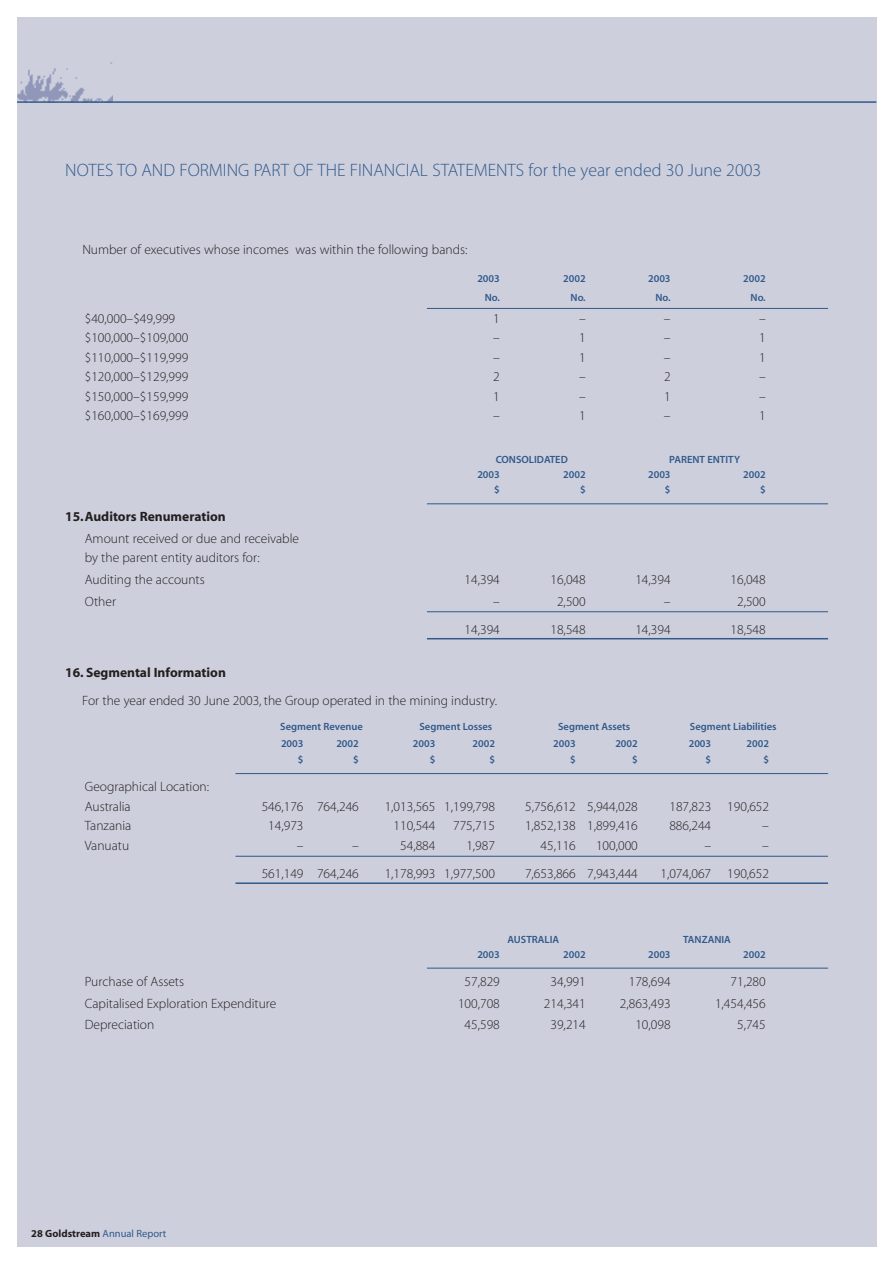
<style>
.page{position:relative;width:893px;height:1262px;background:#fff}
.page>*{position:absolute;margin:0;border:0;box-sizing:border-box;transform-origin:0 0}
.t1{font:18px "Myriad MM 215 600";color:#31598a}
.t2{font:13.5px/19.5px "Myriad MM 215 600";color:#231f1f}
.t3{font:13.5px "Myriad MM 700 600";color:#231f1f}
.t4{font:10.5px "Myriad MM 565 600";color:#31598a}
.t5{font:10.5px "Myriad MM 700 600";color:#231f1f}
.s1{font-family:"Myriad MM 400 600";color:#31598a}
</style>
<div class="page">
<div style="left:17px;top:17px;width:859px;height:1229px;background:#cdcfdd"></div>
<hr style="left:427px;top:308px;width:401px;height:1px;background:#31598a">
<hr style="left:427px;top:503px;width:401px;height:1px;background:#31598a">
<hr style="left:427px;top:611px;width:401px;height:1px;background:#31598a">
<hr style="left:427px;top:638px;width:401px;height:1px;background:#31598a">
<hr style="left:235px;top:773px;width:593px;height:1px;background:#31598a">
<hr style="left:235px;top:856px;width:593px;height:1px;background:#31598a">
<hr style="left:235px;top:882px;width:593px;height:2px;background:#31598a">
<hr style="left:427px;top:967px;width:401px;height:1px;background:#31598a">
<img style="left:17px;top:62px;width:96px;height:39px">
<hr style="left:17px;top:101px;width:859px;height:2px;background:#31598a">
<h1 class="t1" style="left:65px;top:163px;width:697px">NOTES TO AND FORMING PART OF THE FINANCIAL STATEMENTS for the year ended 30 June 2003</h1>
<p class="t2" style="left:82px;top:240px;width:386px">Number of executives whose incomes was within the following bands:</p>
<p class="t4" style="left:477px;top:274px;width:24px">2003</p>
<p class="t4" style="left:563px;top:274px;width:24px">2002</p>
<p class="t4" style="left:648px;top:274px;width:24px">2003</p>
<p class="t4" style="left:743px;top:274px;width:24px">2002</p>
<p class="t4" style="left:484px;top:294px;width:17px">No.</p>
<p class="t4" style="left:570px;top:294px;width:17px">No.</p>
<p class="t4" style="left:655px;top:294px;width:17px">No.</p>
<p class="t4" style="left:750px;top:294px;width:17px">No.</p>
<p class="t2" style="left:85px;top:310px;width:92px">$40,000–$49,999</p>
<p class="t2" style="left:493px;top:310px;width:8px">1</p>
<p class="t2" style="left:579px;top:310px;width:8px">–</p>
<p class="t2" style="left:663px;top:310px;width:8px">–</p>
<p class="t2" style="left:759px;top:310px;width:8px">–</p>
<p class="t2" style="left:85px;top:329px;width:105px">$100,000–$109,000</p>
<p class="t2" style="left:493px;top:329px;width:8px">–</p>
<p class="t2" style="left:579px;top:329px;width:8px">1</p>
<p class="t2" style="left:663px;top:329px;width:8px">–</p>
<p class="t2" style="left:759px;top:329px;width:8px">1</p>
<p class="t2" style="left:85px;top:349px;width:105px">$110,000–$119,999</p>
<p class="t2" style="left:493px;top:349px;width:8px">–</p>
<p class="t2" style="left:579px;top:349px;width:8px">1</p>
<p class="t2" style="left:663px;top:349px;width:8px">–</p>
<p class="t2" style="left:759px;top:349px;width:8px">1</p>
<p class="t2" style="left:85px;top:368px;width:105px">$120,000–$129,999</p>
<p class="t2" style="left:493px;top:368px;width:8px">2</p>
<p class="t2" style="left:579px;top:368px;width:8px">–</p>
<p class="t2" style="left:664px;top:368px;width:8px">2</p>
<p class="t2" style="left:759px;top:368px;width:8px">–</p>
<p class="t2" style="left:85px;top:388px;width:105px">$150,000–$159,999</p>
<p class="t2" style="left:493px;top:388px;width:8px">1</p>
<p class="t2" style="left:579px;top:388px;width:8px">–</p>
<p class="t2" style="left:664px;top:388px;width:8px">1</p>
<p class="t2" style="left:759px;top:388px;width:8px">–</p>
<p class="t2" style="left:85px;top:407px;width:105px">$160,000–$169,999</p>
<p class="t2" style="left:493px;top:407px;width:8px">–</p>
<p class="t2" style="left:579px;top:407px;width:8px">1</p>
<p class="t2" style="left:663px;top:407px;width:8px">–</p>
<p class="t2" style="left:759px;top:407px;width:8px">1</p>
<p class="t4" style="left:495px;top:456px;width:74px">CONSOLIDATED</p>
<p class="t4" style="left:669px;top:456px;width:72px">PARENT ENTITY</p>
<p class="t4" style="left:477px;top:471px;width:24px">2003</p>
<p class="t4" style="left:563px;top:471px;width:24px">2002</p>
<p class="t4" style="left:648px;top:471px;width:24px">2003</p>
<p class="t4" style="left:743px;top:471px;width:24px">2002</p>
<p class="t4" style="left:494px;top:486px;width:7px">$</p>
<p class="t4" style="left:580px;top:486px;width:7px">$</p>
<p class="t4" style="left:665px;top:486px;width:7px">$</p>
<p class="t4" style="left:760px;top:486px;width:7px">$</p>
<p class="t3" style="left:65px;top:512px;width:162px">15.Auditors Renumeration</p>
<p class="t2" style="left:85px;top:530px;width:216px">Amount received or due and receivable by the parent entity auditors for:</p>
<p class="t2" style="left:85px;top:571px;width:121px">Auditing the accounts</p>
<p class="t2" style="left:464px;top:571px;width:37px">14,394</p>
<p class="t2" style="left:550px;top:571px;width:37px">16,048</p>
<p class="t2" style="left:635px;top:571px;width:37px">14,394</p>
<p class="t2" style="left:730px;top:571px;width:37px">16,048</p>
<p class="t2" style="left:85px;top:592px;width:33px">Other</p>
<p class="t2" style="left:493px;top:592px;width:8px">–</p>
<p class="t2" style="left:557px;top:592px;width:30px">2,500</p>
<p class="t2" style="left:663px;top:592px;width:8px">–</p>
<p class="t2" style="left:737px;top:592px;width:30px">2,500</p>
<p class="t2" style="left:464px;top:620px;width:37px">14,394</p>
<p class="t2" style="left:550px;top:620px;width:37px">18,548</p>
<p class="t2" style="left:635px;top:620px;width:37px">14,394</p>
<p class="t2" style="left:730px;top:620px;width:37px">18,548</p>
<p class="t3" style="left:65px;top:667px;width:162px">16. Segmental Information</p>
<p class="t2" style="left:82px;top:692px;width:416px">For the year ended 30 June 2003, the Group operated in the mining industry.</p>
<p class="t4" style="left:280px;top:722px;width:84px">Segment Revenue</p>
<p class="t4" style="left:419px;top:722px;width:74px">Segment Losses</p>
<p class="t4" style="left:558px;top:722px;width:74px">Segment Assets</p>
<p class="t4" style="left:689px;top:722px;width:88px">Segment Liabilities</p>
<p class="t4" style="left:281px;top:739px;width:24px">2003</p>
<p class="t4" style="left:336px;top:739px;width:24px">2002</p>
<p class="t4" style="left:413px;top:739px;width:24px">2003</p>
<p class="t4" style="left:472px;top:739px;width:24px">2002</p>
<p class="t4" style="left:553px;top:739px;width:24px">2003</p>
<p class="t4" style="left:615px;top:739px;width:24px">2002</p>
<p class="t4" style="left:688px;top:739px;width:24px">2003</p>
<p class="t4" style="left:746px;top:739px;width:24px">2002</p>
<p class="t4" style="left:298px;top:755px;width:7px">$</p>
<p class="t4" style="left:353px;top:755px;width:7px">$</p>
<p class="t4" style="left:430px;top:755px;width:7px">$</p>
<p class="t4" style="left:489px;top:755px;width:7px">$</p>
<p class="t4" style="left:570px;top:755px;width:7px">$</p>
<p class="t4" style="left:632px;top:755px;width:7px">$</p>
<p class="t4" style="left:705px;top:755px;width:7px">$</p>
<p class="t4" style="left:763px;top:755px;width:7px">$</p>
<p class="t2" style="left:85px;top:778px;width:126px">Geographical Location:<br>Australia</p>
<p class="t2" style="left:262px;top:797px;width:99px">546,176 764,246</p>
<p class="t2" style="left:384px;top:797px;width:112px">1,013,565 1,199,798</p>
<p class="t2" style="left:525px;top:797px;width:114px">5,756,612 5,944,028</p>
<p class="t2" style="left:669px;top:797px;width:101px">187,823 190,652</p>
<p class="t2" style="left:85px;top:817px;width:48px">Tanzania</p>
<p class="t2" style="left:268px;top:817px;width:37px">14,973</p>
<p class="t2" style="left:393px;top:817px;width:43px">110,544</p>
<p class="t2" style="left:453px;top:817px;width:43px">775,715</p>
<p class="t2" style="left:525px;top:817px;width:114px">1,852,138 1,899,416</p>
<p class="t2" style="left:669px;top:817px;width:43px">886,244</p>
<p class="t2" style="left:762px;top:817px;width:8px">–</p>
<p class="t2" style="left:85px;top:837px;width:46px">Vanuatu</p>
<p class="t2" style="left:297px;top:837px;width:8px">–</p>
<p class="t2" style="left:352px;top:837px;width:8px">–</p>
<p class="t2" style="left:400px;top:837px;width:37px">54,884</p>
<p class="t2" style="left:466px;top:837px;width:30px">1,987</p>
<p class="t2" style="left:540px;top:837px;width:37px">45,116</p>
<p class="t2" style="left:596px;top:837px;width:43px">100,000</p>
<p class="t2" style="left:704px;top:837px;width:8px">–</p>
<p class="t2" style="left:762px;top:837px;width:8px">–</p>
<p class="t2" style="left:262px;top:865px;width:99px">561,149 764,246</p>
<p class="t2" style="left:384px;top:865px;width:112px">1,178,993 1,977,500</p>
<p class="t2" style="left:525px;top:865px;width:114px">7,653,866 7,943,444</p>
<p class="t2" style="left:660px;top:865px;width:110px">1,074,067 190,652</p>
<p class="t4" style="left:507px;top:935px;width:53px">AUSTRALIA</p>
<p class="t4" style="left:683px;top:935px;width:49px">TANZANIA</p>
<p class="t4" style="left:477px;top:950px;width:24px">2003</p>
<p class="t4" style="left:563px;top:950px;width:24px">2002</p>
<p class="t4" style="left:648px;top:950px;width:24px">2003</p>
<p class="t4" style="left:743px;top:950px;width:24px">2002</p>
<p class="t2" style="left:85px;top:973px;width:101px">Purchase of Assets</p>
<p class="t2" style="left:464px;top:973px;width:37px">57,829</p>
<p class="t2" style="left:550px;top:973px;width:37px">34,991</p>
<p class="t2" style="left:628px;top:973px;width:43px">178,694</p>
<p class="t2" style="left:730px;top:973px;width:37px">71,280</p>
<p class="t2" style="left:85px;top:994px;width:193px">Capitalised Exploration Expenditure</p>
<p class="t2" style="left:458px;top:994px;width:43px">100,708</p>
<p class="t2" style="left:544px;top:994px;width:43px">214,341</p>
<p class="t2" style="left:619px;top:994px;width:52px">2,863,493</p>
<p class="t2" style="left:715px;top:994px;width:52px">1,454,456</p>
<p class="t2" style="left:85px;top:1016px;width:71px">Depreciation</p>
<p class="t2" style="left:464px;top:1016px;width:37px">45,598</p>
<p class="t2" style="left:550px;top:1016px;width:37px">39,214</p>
<p class="t2" style="left:635px;top:1016px;width:37px">10,098</p>
<p class="t2" style="left:737px;top:1016px;width:30px">5,745</p>
<p class="t5" style="left:31px;top:1229px;width:136px">28 Goldstream <span class="s1">Annual Report</span></p>
</div>
